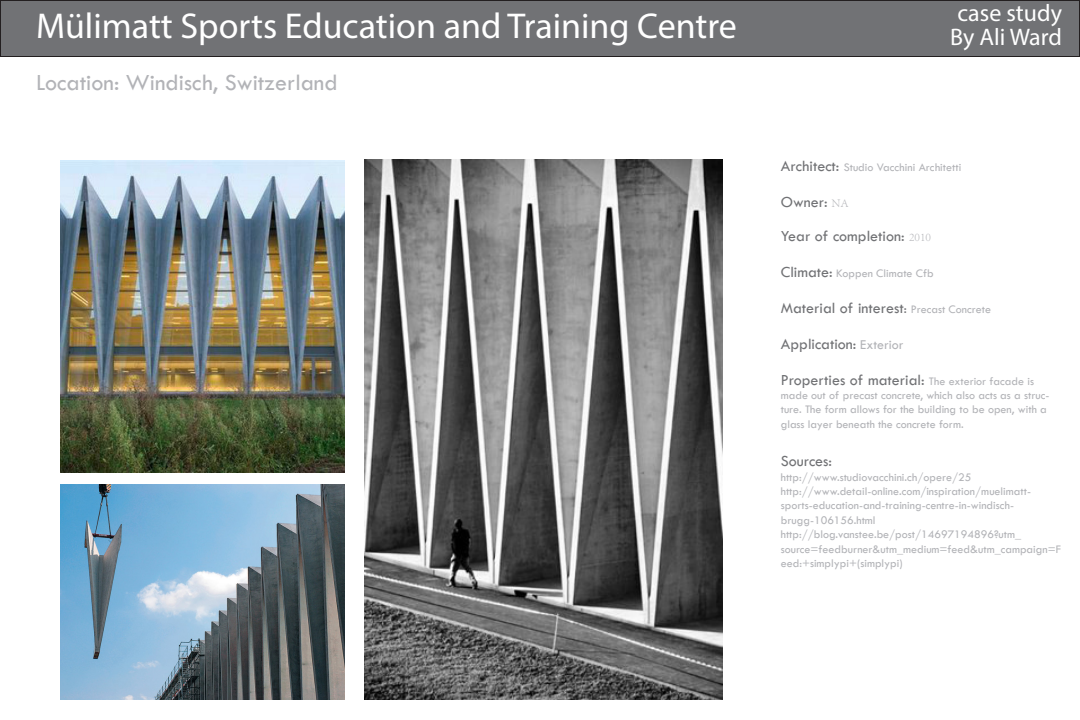
<style>
.page{position:relative;width:1080px;height:720px;background:#fff}
.page>*{position:absolute;margin:0;border:0;box-sizing:border-box;transform-origin:0 0}
.t1{font:36px "Myriad Pro";color:#fff}
.t2{font:24px "Tw Cen";color:#b2b3b7}
.t3{font:24px "Myriad Pro";color:#fff}
.t4{font:16px "Tw Cen";color:#717275}
.t5{font:12px/14.4px "Tw Cen";color:#b2b3b7}
.s1{font-size:16px;color:#717275}
.s2{font-family:"Adobe Song Std";font-weight:300;font-size:12px;color:#b2b3b7}
.s3{font-size:14px}
.s4{font-size:12px;color:#b2b3b7}
.s5{font-size:14px;color:#b2b3b7}
</style>
<div class="page">
<div style="left:0;top:0;width:1079px;height:56px;background:#717275"></div>
<div style="left:0;top:0;width:1080px;height:57px;border:1px solid #231f20"></div>
<img style="left:60px;top:160px;width:284px;height:313px">
<img style="left:364px;top:160px;width:359px;height:540px">
<img style="left:60px;top:485px;width:284px;height:215px">
<p class="t1" style="left:36px;top:3px;width:702px">Mülimatt Sports Education and Training Centre</p>
<p class="t3" style="left:958px;top:-2px;width:106px">case study</p>
<p class="t3" style="left:950px;top:22px;width:113px">By Ali Ward</p>
<p class="t2" style="left:36px;top:68px;width:303px">Location: Windisch, Switzerland</p>
<p class="t5" style="left:781px;top:160px;width:182px"><span class="s1">Architect:</span> Studio Vacchini Architetti</p>
<p class="t4" style="left:781px;top:192px;width:70px">Owner: <span class="s2">NA</span></p>
<p class="t4" style="left:781px;top:226px;width:152px">Year of completion: <span class="s2">2010</span></p>
<p class="t5" style="left:781px;top:266px;width:155px"><span class="s1">Climate:</span> Koppen Climate Cfb</p>
<p class="t4" style="left:781px;top:298px;width:212px">Material of interest<span class="s3">:</span> <span class="s4">Precast Concrete</span></p>
<p class="t4" style="left:781px;top:334px;width:124px">Application: <span class="s5">Exterior</span></p>
<p class="t4" style="left:781px;top:370px;width:255px">Properties of material: <span class="s4">The exterior facade is</span></p>
<p class="t5" style="left:781px;top:388px;width:270px">made out of precast concrete, which also acts as a struc&shy;ture. The form allows for the building to be open, with a glass layer beneath the concrete form.</p>
<p class="t4" style="left:781px;top:452px;width:53px">Sources:</p>
<p class="t5" style="left:781px;top:470px;width:192px">http://www.studiovacchini.ch/opere/25</p>
<p class="t5" style="left:781px;top:484px;width:252px">http://www.detail-online.com/inspiration/muelimatt&shy;sports-education-and-training-centre-in-windisch&shy;brugg-106156.html</p>
<p class="t5" style="left:781px;top:527px;width:282px">http://blog.vanstee.be/post/14697194896?utm_ source=feedburner&amp;utm_medium=feed&amp;utm_campaign=F eed:+simplypi+(simplypi)</p>
</div>
